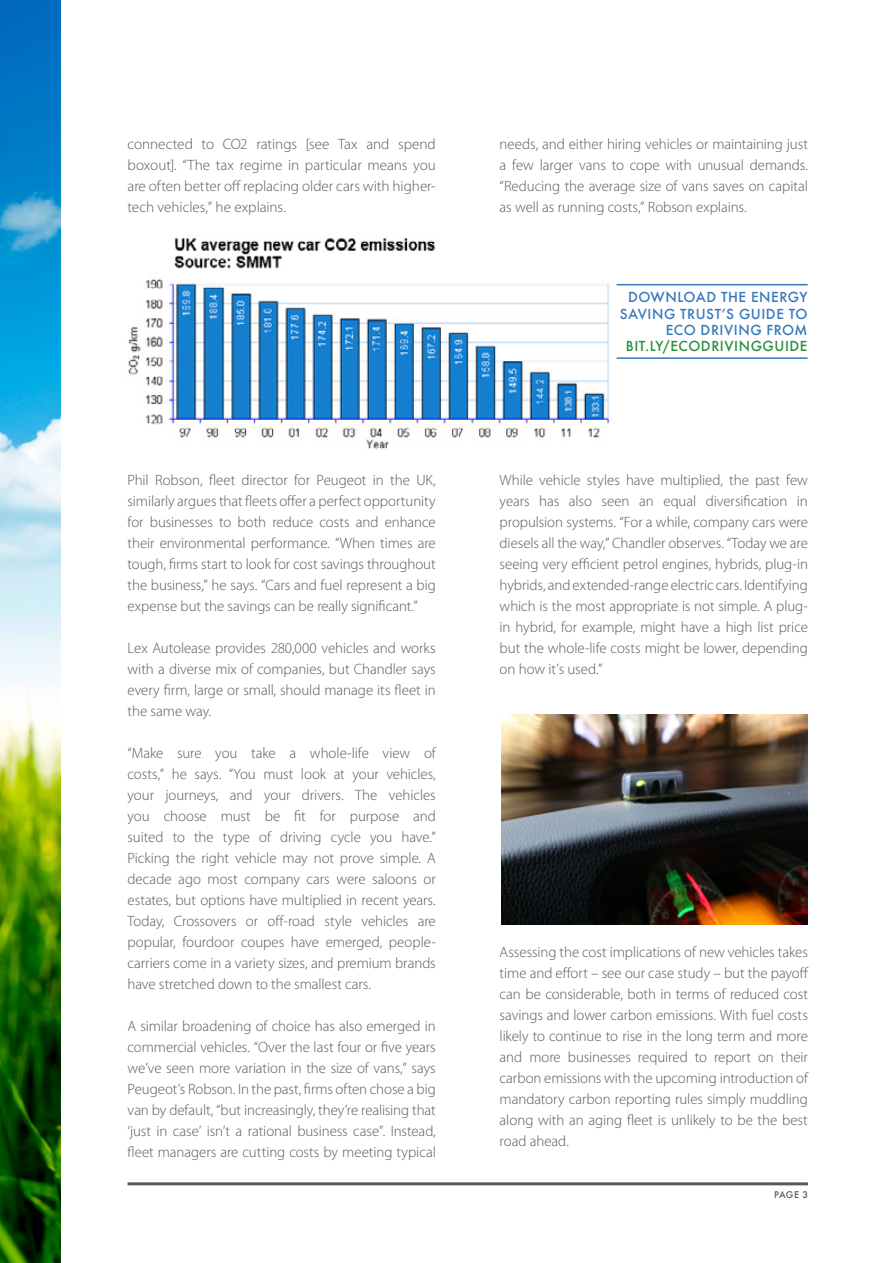
<style>
.page{position:relative;width:893px;height:1263px;background:#fff}
.page>*{position:absolute;margin:0;border:0;box-sizing:border-box;transform-origin:0 0}
.t1{font:300 15px/21px "Myriad Pro";letter-spacing:-.005em;color:#58595b;text-align:justify}
.t2{font:500 13.5px/16.2px "Futura";letter-spacing:.04em;color:#3777bc;text-align:right}
.t3{font:500 13.5px "Futura";letter-spacing:.04em;color:#28903b}
.t4{font:500 9px "Futura";color:#58595b}
</style>
<div class="page">
<img style="left:0;top:0;width:61px;height:1263px">
<img style="left:128px;top:238px;width:511px;height:211px">
<img style="left:502px;top:714px;width:306px;height:211px">
<hr style="left:128px;top:1182px;width:680px;height:3px;background:#58595b">
<hr style="left:617px;top:284px;width:191px;height:1px;background:#3777bc">
<hr style="left:617px;top:357px;width:191px;height:2px;background:#3777bc">
<p class="t1" style="left:128px;top:133px;width:310px">connected to CO2 ratings [see Tax and spend boxout]. “The tax regime in particular means you are often better off replacing older cars with higher&shy;tech vehicles,” he explains.</p>
<p class="t1" style="left:128px;top:469px;width:310px">Phil Robson, fleet director for Peugeot in the UK, similarly argues that fleets offer a perfect opportunity for businesses to both reduce costs and enhance their environmental performance. “When times are tough, firms start to look for cost savings throughout the business,” he says. “Cars and fuel represent a big expense but the savings can be really significant.”</p>
<p class="t1" style="left:128px;top:637px;width:310px">Lex Autolease provides 280,000 vehicles and works with a diverse mix of companies, but Chandler says every firm, large or small, should manage its fleet in the same way.</p>
<p class="t1" style="left:128px;top:742px;width:310px">“Make sure you take a whole-life view of costs,” he says. “You must look at your vehicles, your journeys, and your drivers. The vehicles you choose must be fit for purpose and suited to the type of driving cycle you have.” Picking the right vehicle may not prove simple. A decade ago most company cars were saloons or estates, but options have multiplied in recent years.<br>Today, Crossovers or off-road style vehicles are popular, fourdoor coupes have emerged, people&shy;carriers come in a variety sizes, and premium brands have stretched down to the smallest cars.</p>
<p class="t1" style="left:128px;top:1015px;width:310px">A similar broadening of choice has also emerged in commercial vehicles. “Over the last four or five years we’ve seen more variation in the size of vans,” says Peugeot’s Robson. In the past, firms often chose a big van by default, “but increasingly, they’re realising that ‘just in case’ isn’t a rational business case”. Instead, fleet managers are cutting costs by meeting typical</p>
<p class="t1" style="left:500px;top:133px;width:310px">needs, and either hiring vehicles or maintaining just a few larger vans to cope with unusual demands. “Reducing the average size of vans saves on capital as well as running costs,” Robson explains.</p>
<p class="t2" style="left:620px;top:289px;width:189px">DOWNLOAD THE ENERGY<br>SAVING TRUST’S GUIDE TO<br>ECO DRIVING FROM</p>
<p class="t3" style="left:626px;top:337px;width:183px">BIT.LY/ECODRIVINGGUIDE</p>
<p class="t1" style="left:500px;top:469px;width:310px">While vehicle styles have multiplied, the past few years has also seen an equal diversification in propulsion systems. “For a while, company cars were diesels all the way,” Chandler observes. “Today we are seeing very efficient petrol engines, hybrids, plug-in hybrids, and extended-range electric cars. Identifying which is the most appropriate is not simple. A plug&shy;in hybrid, for example, might have a high list price but the whole-life costs might be lower, depending on how it’s used.”</p>
<p class="t1" style="left:500px;top:942px;width:310px">Assessing the cost implications of new vehicles takes time and effort – see our case study – but the payoff can be considerable, both in terms of reduced cost savings and lower carbon emissions. With fuel costs likely to continue to rise in the long term and more and more businesses required to report on their carbon emissions with the upcoming introduction of mandatory carbon reporting rules simply muddling along with an aging fleet is unlikely to be the best road ahead.</p>
<p class="t4" style="left:774px;top:1188px;width:13px">PAGE</p>
<p class="t4" style="left:802px;top:1188px;width:7px">3</p>
</div>
